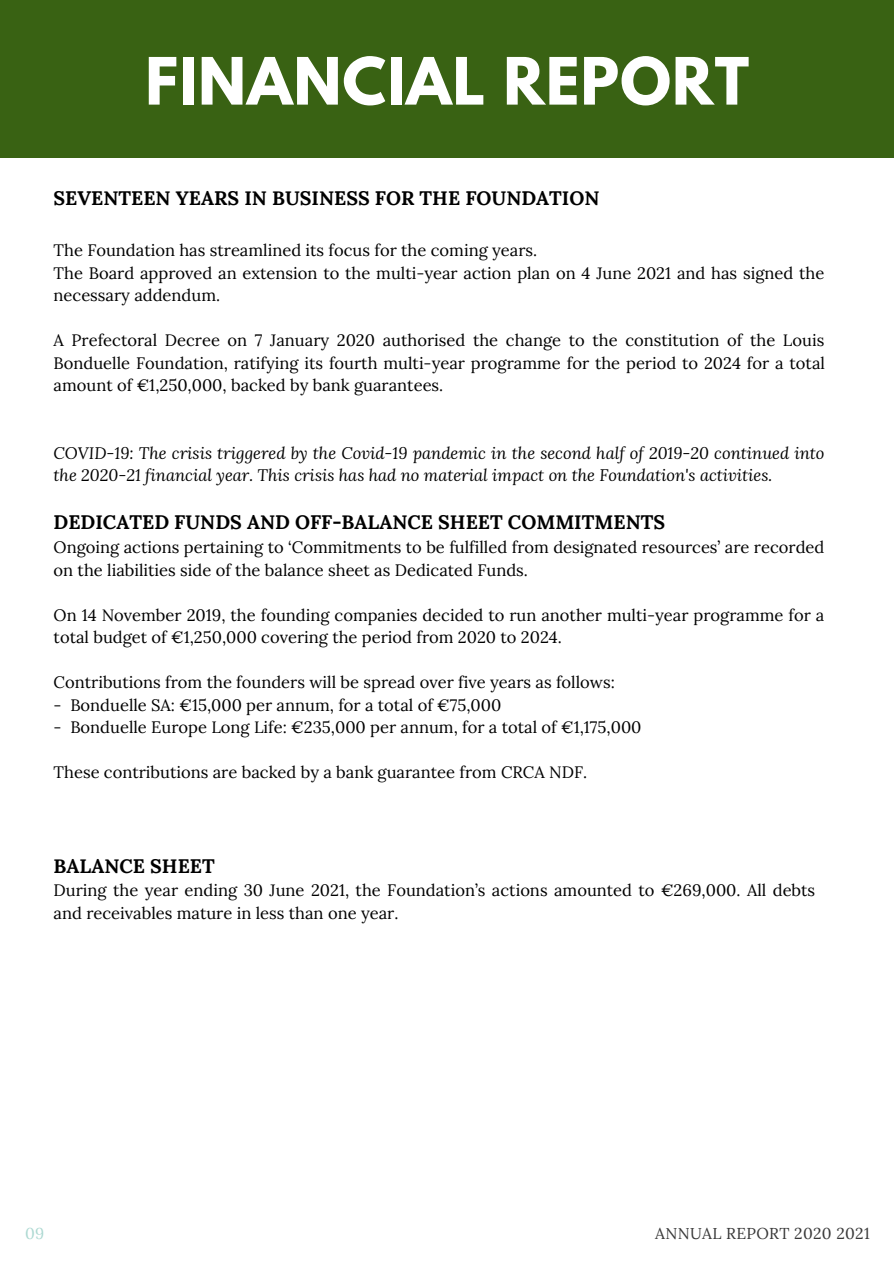
<style>
.page{position:relative;width:894px;height:1264px;background:#fff}
.page>*{position:absolute;margin:0;border:0;box-sizing:border-box;transform-origin:0 0}
.t1{font:700 57.75px "League Spartan";letter-spacing:.02em;color:#fff}
.t2{font:700 19.5px "Lora";color:#000}
.t3{font:16.5px/22.5px "Lora";color:#000}
.t4{font:italic 16.5px/22.5px "Lora";color:#000}
.t5{font:15.75px "Lora";letter-spacing:.02em;color:#383838}
.t6{font:15.75px "Lora";color:#add9d2}
</style>
<div class="page">
<div style="left:0;top:0;width:893px;height:158px;background:#396213"></div>
<p class="t1" style="left:145px;top:53px;width:605px">FINANCIAL REPORT</p>
<p class="t2" style="left:54px;top:186px;width:547px">SEVENTEEN YEARS IN BUSINESS FOR THE FOUNDATION</p>
<p class="t3" style="left:54px;top:239px;width:485px">The Foundation has streamlined its focus for the coming years.</p>
<p class="t3" style="left:54px;top:261px;width:772px">The Board approved an extension to the multi-year action plan on 4 June 2021 and has signed the necessary addendum.</p>
<p class="t3" style="left:54px;top:329px;width:772px;text-align:justify">A Prefectoral Decree on 7 January 2020 authorised the change to the constitution of the Louis Bonduelle Foundation, ratifying its fourth multi-year programme for the period to 2024 for a total amount of €1,250,000, backed by bank guarantees.</p>
<p class="t4" style="left:54px;top:441px;width:772px">COVID-19: The crisis triggered by the Covid-19 pandemic in the second half of 2019-20 continued into the 2020-21 financial year. This crisis has had no material impact on the Foundation's activities.</p>
<p class="t2" style="left:54px;top:510px;width:613px">DEDICATED FUNDS AND OFF-BALANCE SHEET COMMITMENTS</p>
<p class="t3" style="left:54px;top:536px;width:772px">Ongoing actions pertaining to ‘Commitments to be fulfilled from designated resources’ are recorded on the liabilities side of the balance sheet as Dedicated Funds.</p>
<p class="t3" style="left:54px;top:603px;width:772px">On 14 November 2019, the founding companies decided to run another multi-year programme for a total budget of €1,250,000 covering the period from 2020 to 2024.</p>
<p class="t3" style="left:54px;top:671px;width:562px">Contributions from the founders will be spread over five years as follows:</p>
<p class="t3" style="left:54px;top:693px;width:449px">- Bonduelle SA: €15,000 per annum, for a total of €75,000</p>
<p class="t3" style="left:54px;top:716px;width:589px">- Bonduelle Europe Long Life: €235,000 per annum, for a total of €1,175,000</p>
<p class="t3" style="left:54px;top:761px;width:535px">These contributions are backed by a bank guarantee from CRCA NDF.</p>
<p class="t2" style="left:54px;top:853px;width:163px">BALANCE SHEET</p>
<p class="t3" style="left:54px;top:879px;width:763px">During the year ending 30 June 2021, the Foundation’s actions amounted to €269,000. All debts and receivables mature in less than one year.</p>
<p class="t6" style="left:25px;top:1222px;width:21px">09</p>
<p class="t5" style="left:655px;top:1222px;width:216px">ANNUAL REPORT 2020 2021</p>
</div>
